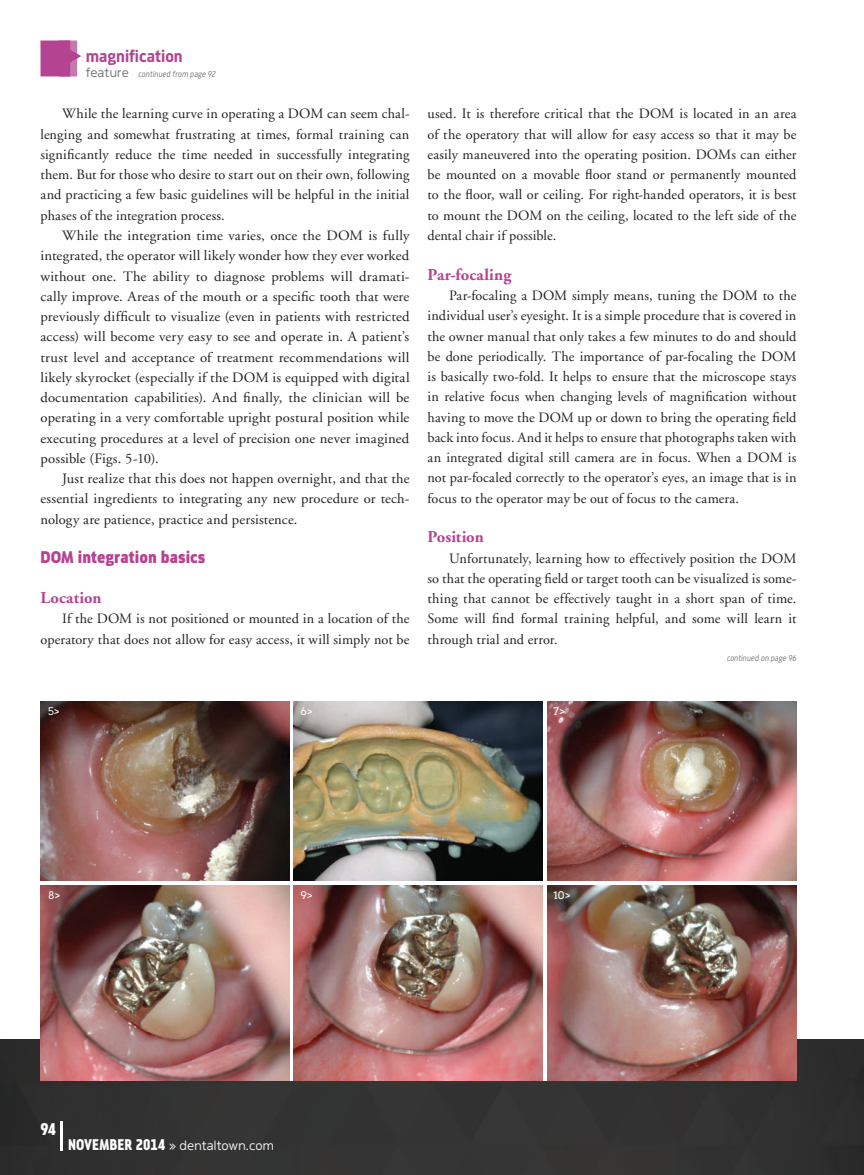
<style>
.page{position:relative;width:864px;height:1175px;background:#fff}
.page>*{position:absolute;margin:0;border:0;box-sizing:border-box;transform-origin:0 0}
.t1{font:18px "Metroflex Uni Hvy";color:#b44391}
.t2{font:700 18px "Metroflex Uni";color:#b44391}
.t3{font:18px "Metroflex Narrow Hvy";color:#fff}
.t4{font:700 16.5px "Adobe Garamond";letter-spacing:.005em;color:#b44391}
.t5{font:14.25px/20.2px "Adobe Garamond";letter-spacing:.01em;color:#231f20;text-align:justify}
.t6{font:13.5px "Metroflex Wide Lt OSF";letter-spacing:.015em;color:#fff}
.t7{font:13.5px "Metroflex Wide Lt OSF";letter-spacing:.015em;color:#6c6d70}
.t8{font:10.5px "Arvo";color:#fff}
.t9{font:italic 300 9px "Metroflex Narrow";letter-spacing:.015em;color:#6c6d70}
.s1{font-family:"Metroflex Narrow Hvy";font-size:16.5px}
</style>
<div class="page">
<div style="left:0;top:1040px;width:864px;height:134px;background:#323232"></div>
<div style="left:40px;top:701px;width:756px;height:379px;background:linear-gradient(to right,#fff,#fff)"></div>
<svg style="left:40px;top:40px;width:41px;height:36px"></svg>
<hr style="left:60px;top:1120px;width:2px;height:30px;background:#fff">
<img style="left:40px;top:701px;width:249px;height:179px">
<img style="left:294px;top:701px;width:249px;height:179px">
<img style="left:547px;top:701px;width:249px;height:179px">
<img style="left:40px;top:885px;width:249px;height:195px">
<img style="left:294px;top:885px;width:249px;height:195px">
<img style="left:547px;top:885px;width:249px;height:195px">
<p class="t2" style="left:86px;top:49px;width:98px">magnification</p>
<p class="t7" style="left:86px;top:68px;width:45px">feature</p>
<p class="t9" style="left:139px;top:70px;width:79px">continued from page 92</p>
<p class="t5" style="left:40px;top:104px;width:371px;text-indent:22px">While the learning curve in operating a DOM can seem chal&shy;lenging and somewhat frustrating at times, formal training can significantly reduce the time needed in successfully integrating them. But for those who desire to start out on their own, following and practicing a few basic guidelines will be helpful in the initial phases of the integration process.</p>
<p class="t5" style="left:40px;top:226px;width:371px;text-indent:22px">While the integration time varies, once the DOM is fully integrated, the operator will likely wonder how they ever worked without one. The ability to diagnose problems will dramati&shy;cally improve. Areas of the mouth or a specific tooth that were previously difficult to visualize (even in patients with restricted access) will become very easy to see and operate in. A patient’s trust level and acceptance of treatment recommendations will likely skyrocket (especially if the DOM is equipped with digital documentation capabilities). And finally, the clinician will be operating in a very comfortable upright postural position while executing procedures at a level of precision one never imagined possible (Figs. 5-10).</p>
<p class="t5" style="left:41px;top:469px;width:371px;text-indent:22px">Just realize that this does not happen overnight, and that the essential ingredients to integrating any new procedure or tech&shy;nology are patience, practice and persistence.</p>
<p class="t1" style="left:40px;top:550px;width:167px">DOM integration basics</p>
<p class="t4" style="left:40px;top:589px;width:63px">Location</p>
<p class="t5" style="left:40px;top:609px;width:371px;text-align:right">If the DOM is not positioned or mounted in a location of the operatory that does not allow for easy access, it will simply not be</p>
<p class="t5" style="left:427px;top:104px;width:371px">used. It is therefore critical that the DOM is located in an area of the operatory that will allow for easy access so that it may be easily maneuvered into the operating position. DOMs can either be mounted on a movable floor stand or permanently mounted to the floor, wall or ceiling. For right-handed operators, it is best to mount the DOM on the ceiling, located to the left side of the dental chair if possible.</p>
<p class="t4" style="left:428px;top:265px;width:85px">Par-focaling</p>
<p class="t5" style="left:427px;top:286px;width:371px;text-indent:22px">Par-focaling a DOM simply means, tuning the DOM to the individual user’s eyesight. It is a simple procedure that is covered in the owner manual that only takes a few minutes to do and should be done periodically. The importance of par-focaling the DOM is basically two-fold. It helps to ensure that the microscope stays in relative focus when changing levels of magnification without having to move the DOM up or down to bring the operating field back into focus. And it helps to ensure that photographs taken with an integrated digital still camera are in focus. When a DOM is not par-focaled correctly to the operator’s eyes, an image that is in focus to the operator may be out of focus to the camera.</p>
<p class="t4" style="left:428px;top:528px;width:58px">Position</p>
<p class="t5" style="left:427px;top:548px;width:371px;text-indent:22px">Unfortunately, learning how to effectively position the DOM so that the operating field or target tooth can be visualized is some&shy;thing that cannot be effectively taught in a short span of time.<br>Some will find formal training helpful, and some will learn it through trial and error.</p>
<p class="t9" style="left:727px;top:654px;width:71px">continued on page 96</p>
<p class="t8" style="left:48px;top:705px;width:13px">5&gt;</p>
<p class="t8" style="left:300px;top:705px;width:14px">6&gt;</p>
<p class="t8" style="left:554px;top:705px;width:13px">7&gt;</p>
<p class="t8" style="left:48px;top:889px;width:14px">8&gt;</p>
<p class="t8" style="left:300px;top:889px;width:14px">9&gt;</p>
<p class="t8" style="left:554px;top:889px;width:19px">10&gt;</p>
<p class="t3" style="left:40px;top:1122px;width:17px">94</p>
<p class="t6" style="left:68px;top:1139px;width:207px"><span class="s1">NOVEMBER 2014</span> » dentaltown.com</p>
</div>
